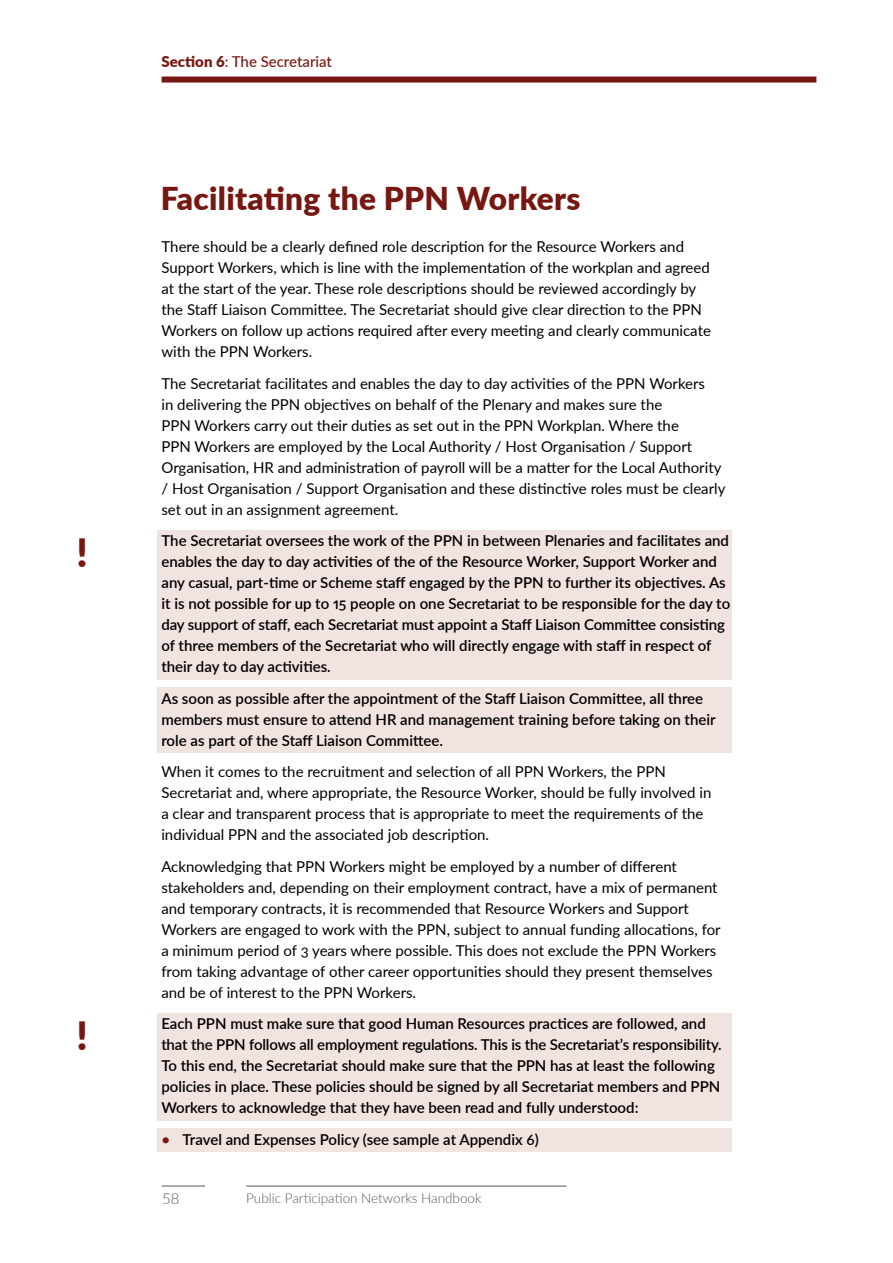
<style>
.page{position:relative;width:893px;height:1263px;background:#fff}
.page>*{position:absolute;margin:0;border:0;box-sizing:border-box;transform-origin:0 0}
.t1{font:900 39px "Lato";color:#771712}
.t2{font:900 31.5px "Lato";letter-spacing:.01em;color:#771712}
.t3{font:15px/21px "Lato";color:#000}
.t4{font:600 15px/21px "Lato";color:#000}
.t5{font:500 15px "Lato";color:#771712}
.t6{font:300 15px "Lato";color:#575651}
.t7{font:300 13.5px "Lato";color:#575651}
.s1{font-weight:900}
.s2{color:#771712}
</style>
<div class="page">
<hr style="left:162px;top:1186px;width:43px;height:1px;background:#575651">
<hr style="left:246px;top:1186px;width:320px;height:1px;background:#575651">
<div style="left:162px;top:77px;width:654px;height:6px;background:#771712"></div>
<div style="left:157px;top:530px;width:575px;height:149px;background:#f1e3df"></div>
<div style="left:157px;top:687px;width:575px;height:66px;background:#f1e3df"></div>
<div style="left:157px;top:1013px;width:575px;height:107px;background:#f1e3df"></div>
<div style="left:157px;top:1128px;width:575px;height:24px;background:#f1e3df"></div>
<h1 class="t1" style="left:77px;top:523px;width:13px">!</h1>
<h1 class="t1" style="left:77px;top:1006px;width:13px">!</h1>
<p class="t5" style="left:162px;top:51px;width:172px"><span class="s1">Section 6</span>: The Secretariat</p>
<h2 class="t2" style="left:161px;top:175px;width:421px">Facilitating the PPN Workers</h2>
<p class="t3" style="left:162px;top:235px;width:551px">There should be a clearly defined role description for the Resource Workers and Support Workers, which is line with the implementation of the workplan and agreed at the start of the year. These role descriptions should be reviewed accordingly by the Staff Liaison Committee. The Secretariat should give clear direction to the PPN Workers on follow up actions required after every meeting and clearly communicate with the PPN Workers.</p>
<p class="t3" style="left:161px;top:372px;width:565px">The Secretariat facilitates and enables the day to day activities of the PPN Workers<br>in delivering the PPN objectives on behalf of the Plenary and makes sure the<br>PPN Workers carry out their duties as set out in the PPN Workplan. Where the<br>PPN Workers are employed by the Local Authority / Host Organisation / Support Organisation, HR and administration of payroll will be a matter for the Local Authority / Host Organisation / Support Organisation and these distinctive roles must be clearly set out in an assignment agreement.</p>
<p class="t4" style="left:161px;top:529px;width:570px">The Secretariat oversees the work of the PPN in between Plenaries and facilitates and enables the day to day activities of the of the Resource Worker, Support Worker and any casual, part-time or Scheme staff engaged by the PPN to further its objectives. As it is not possible for up to 15 people on one Secretariat to be responsible for the day to day support of staff, each Secretariat must appoint a Staff Liaison Committee consisting of three members of the Secretariat who will directly engage with staff in respect of their day to day activities.</p>
<p class="t4" style="left:161px;top:687px;width:556px">As soon as possible after the appointment of the Staff Liaison Committee, all three members must ensure to attend HR and management training before taking on their role as part of the Staff Liaison Committee.</p>
<p class="t3" style="left:161px;top:760px;width:551px">When it comes to the recruitment and selection of all PPN Workers, the PPN Secretariat and, where appropriate, the Resource Worker, should be fully involved in a clear and transparent process that is appropriate to meet the requirements of the individual PPN and the associated job description.</p>
<p class="t3" style="left:161px;top:855px;width:561px">Acknowledging that PPN Workers might be employed by a number of different stakeholders and, depending on their employment contract, have a mix of permanent and temporary contracts, it is recommended that Resource Workers and Support Workers are engaged to work with the PPN, subject to annual funding allocations, for a minimum period of 3 years where possible. This does not exclude the PPN Workers from taking advantage of other career opportunities should they present themselves and be of interest to the PPN Workers.</p>
<p class="t4" style="left:161px;top:1012px;width:562px">Each PPN must make sure that good Human Resources practices are followed, and that the PPN follows all employment regulations. This is the Secretariat’s responsibility.<br>To this end, the Secretariat should make sure that the PPN has at least the following policies in place. These policies should be signed by all Secretariat members and PPN Workers to acknowledge that they have been read and fully understood:</p>
<p class="t4" style="left:161px;top:1128px;width:379px"><span class="s2">•</span> Travel and Expenses Policy (see sample at Appendix 6)</p>
<p class="t6" style="left:162px;top:1188px;width:19px">58</p>
<p class="t7" style="left:246px;top:1189px;width:237px">Public Participation Networks Handbook</p>
</div>
